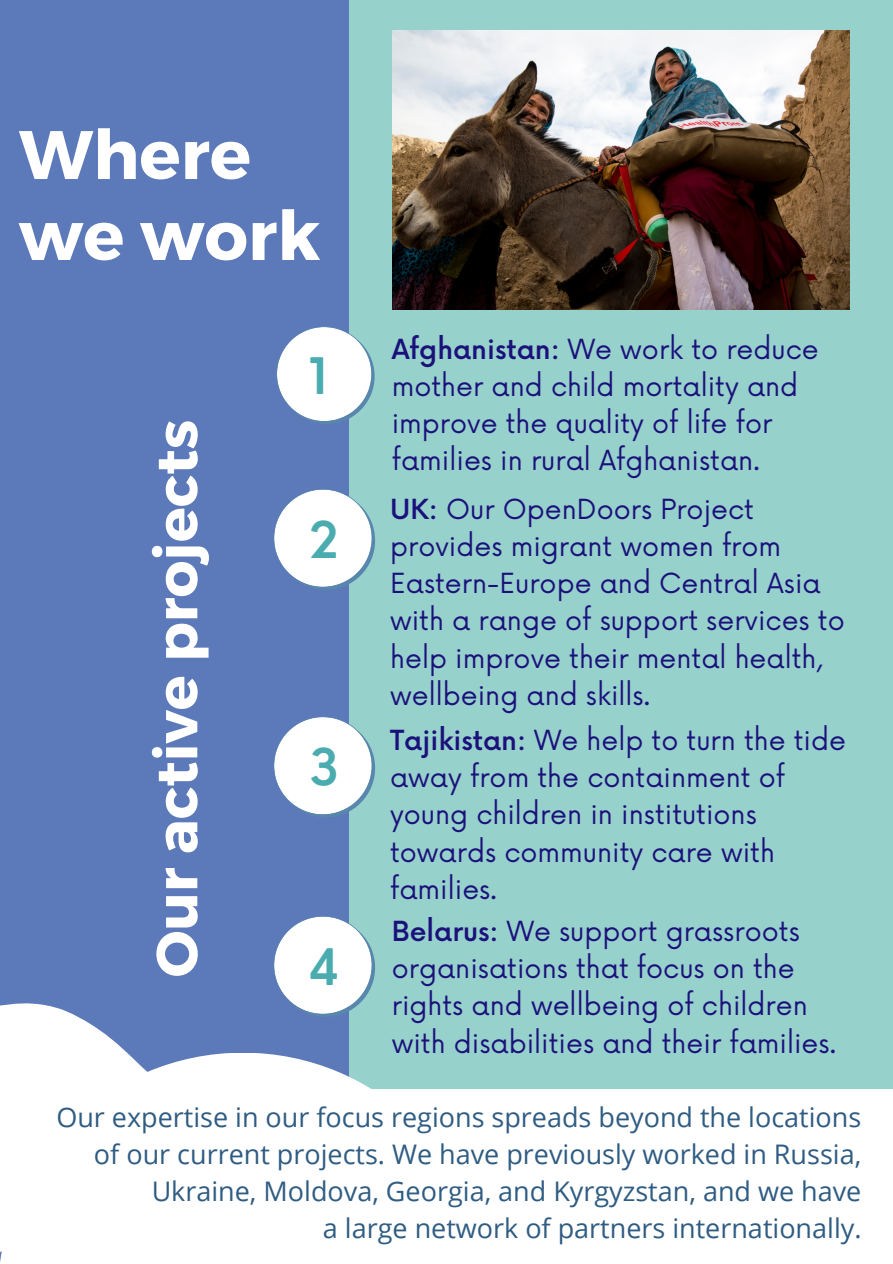
<style>
.page{position:relative;width:893px;height:1264px;background:#fff}
.page>*{position:absolute;margin:0;border:0;box-sizing:border-box;transform-origin:0 0}
.t1{font:700 68.4px/81px "Montserrat";color:#fff}
.t2{font:700 57.9px "Montserrat";color:#fff}
.t3{font:600 49.05px "Nourd";color:#4bacaf}
.t4{font:27px/37px "Now";color:#1b117b}
.t5{font:27px/37px "Open Sans";color:#2f5c82;text-align:right}
.s1{font-weight:500}
</style>
<div class="page">
<div style="left:329px;top:0;width:563px;height:1204px;background:#97d1cc"></div>
<div style="left:0;top:0;width:348px;height:1262px;background:#5c79ba"></div>
<svg style="left:277px;top:326px;width:97px;height:98px"></svg>
<svg style="left:274px;top:489px;width:101px;height:101px"></svg>
<svg style="left:274px;top:716px;width:101px;height:101px"></svg>
<svg style="left:274px;top:915px;width:101px;height:102px"></svg>
<img style="left:392px;top:30px;width:457px;height:279px">
<div style="left:488px;top:1089px;width:404px;height:115px;background:#fff"></div>
<svg style="left:0;top:995px;width:326px;height:57px"></svg>
<div style="left:0;top:1052px;width:488px;height:210px;background:#fff"></div>
<h1 class="t1" style="left:19px;top:111px;width:303px">Where we work</h1>
<h2 class="t2" style="left:139px;top:977px;width:559px;rotate:-90deg">Our active projects</h2>
<h3 class="t3" style="left:308px;top:345px;width:20px">1</h3>
<h3 class="t3" style="left:309px;top:508px;width:32px">2</h3>
<h3 class="t3" style="left:309px;top:736px;width:32px">3</h3>
<h3 class="t3" style="left:308px;top:935px;width:32px">4</h3>
<p class="t4" style="left:392px;top:332px;width:428px"><span class="s1">Afghanistan:</span> We work to reduce mother and child mortality and improve the quality of life for families in rural Afghanistan.</p>
<p class="t4" style="left:390px;top:492px;width:456px"><span class="s1">UK:</span> Our OpenDoors Project provides migrant women from<br>Eastern-Europe and Central Asia with a range of support services to help improve their mental health, wellbeing and skills.</p>
<p class="t4" style="left:390px;top:723px;width:457px"><span class="s1">Tajikistan:</span> We help to turn the tide away from the containment of young children in institutions towards community care with families.</p>
<p class="t4" style="left:392px;top:914px;width:446px"><span class="s1">Belarus:</span> We support grassroots organisations that focus on the rights and wellbeing of children with disabilities and their families.</p>
<p class="t5" style="left:56px;top:1097px;width:806px">Our expertise in our focus regions spreads beyond the locations of our current projects. We have previously worked in Russia, Ukraine, Moldova, Georgia, and Kyrgyzstan, and we have<br>a large network of partners internationally.</p>
</div>
